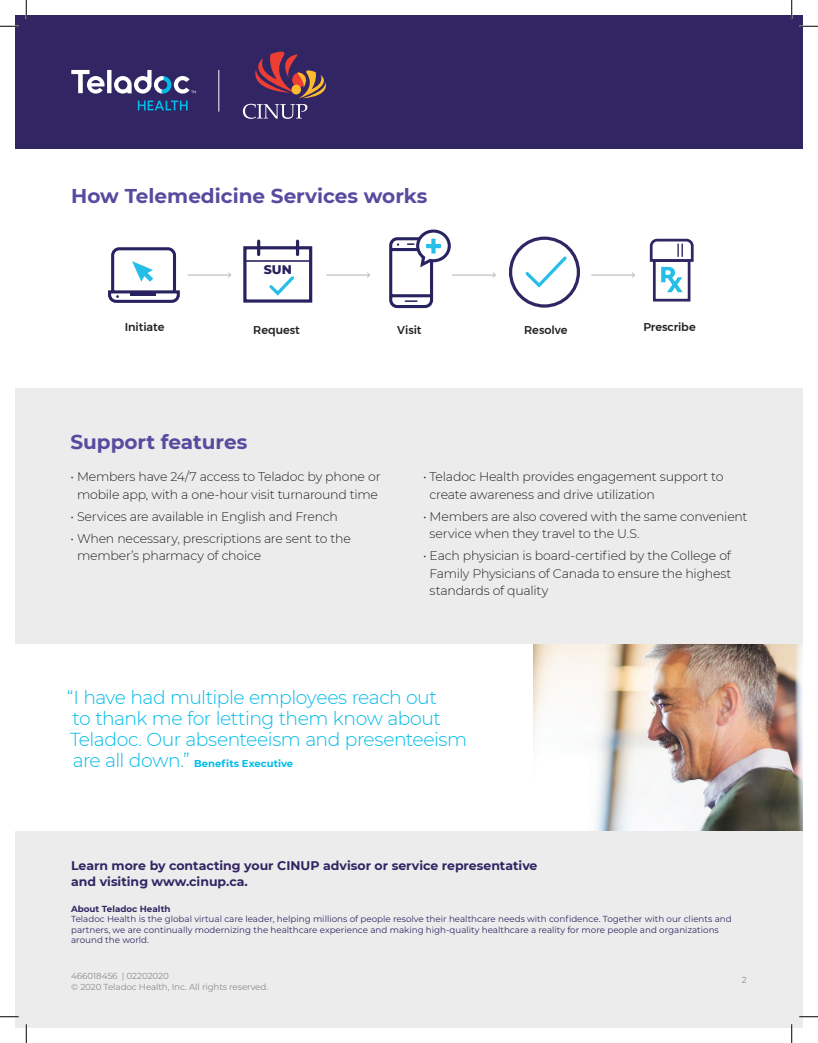
<style>
.page{position:relative;width:818px;height:1043px;background:#fff}
.page>*{position:absolute;margin:0;border:0;box-sizing:border-box;transform-origin:0 0}
.t1{font:700 20px "Montserrat";color:#584b9f}
.t2{font:300 18.75px/21.2px "Montserrat";letter-spacing:-.025em;color:#02bce8}
.t3{font:300 12.5px/17.5px "Montserrat";letter-spacing:-.015em;color:#231f20}
.t4{font:700 12.5px/16.2px "Montserrat";color:#312563}
.t5{font:800 12.5px "Montserrat";color:#272360}
.t6{font:500 11.25px "Montserrat";letter-spacing:-.01em;color:#231f20}
.t7{font:700 10px "Montserrat";letter-spacing:.005em;color:#02bce8}
.t8{font:8.75px/10.5px "Montserrat";color:#312563}
.t9{font:8.75px "Montserrat";letter-spacing:-.01em;color:#898b8e}
.t10{font:700 8.75px "Montserrat";color:#312563}
.s1{font-weight:300;font-size:18.75px}
</style>
<div class="page">
<img style="left:533px;top:644px;width:269px;height:187px">
<div style="left:15px;top:388px;width:787px;height:256px;background:#edecec"></div>
<div style="left:15px;top:831px;width:787px;height:197px;background:#edecec"></div>
<div style="left:15px;top:15px;width:787px;height:133px;background:#312563"></div>
<svg style="left:71px;top:70px;width:125px;height:40px"></svg>
<svg style="left:389px;top:229px;width:62px;height:80px"></svg>
<svg style="left:108px;top:247px;width:72px;height:56px"></svg>
<hr style="left:188px;top:275px;width:43px;height:1px;background:#b1b1b1">
<svg style="left:228px;top:272px;width:3px;height:6px"></svg>
<hr style="left:326px;top:275px;width:43px;height:1px;background:#b1b1b1">
<svg style="left:367px;top:272px;width:3px;height:6px"></svg>
<hr style="left:452px;top:275px;width:43px;height:1px;background:#b1b1b1">
<svg style="left:492px;top:272px;width:4px;height:6px"></svg>
<hr style="left:591px;top:275px;width:43px;height:1px;background:#b1b1b1">
<svg style="left:631px;top:272px;width:4px;height:6px"></svg>
<div style="left:509px;top:236px;width:71px;height:72px;border:3px solid #312563;border-radius:50%"></div>
<svg style="left:525px;top:256px;width:42px;height:32px"></svg>
<svg style="left:257px;top:241px;width:3px;height:13px"></svg>
<svg style="left:296px;top:241px;width:3px;height:13px"></svg>
<svg style="left:269px;top:276px;width:25px;height:20px"></svg>
<hr style="left:246px;top:260px;width:64px;height:2px;background:#272360">
<div style="left:243px;top:246px;width:69px;height:57px;border:3px solid #272360"></div>
<div style="left:653px;top:259px;width:37px;height:42px;border:3px solid #312563"></div>
<svg style="left:649px;top:238px;width:45px;height:54px"></svg>
<hr style="left:218px;top:70px;width:1px;height:42px;background:#fff">
<svg style="left:243px;top:51px;width:83px;height:68px"></svg>
<svg style="left:0;top:25px;width:19px;height:2px"></svg>
<svg style="left:799px;top:25px;width:19px;height:2px"></svg>
<svg style="left:0;top:1016px;width:19px;height:1px"></svg>
<svg style="left:799px;top:1015px;width:19px;height:2px"></svg>
<svg style="left:25px;top:0;width:2px;height:19px"></svg>
<svg style="left:25px;top:1024px;width:2px;height:18px"></svg>
<svg style="left:790px;top:0;width:2px;height:19px"></svg>
<svg style="left:791px;top:1024px;width:1px;height:18px"></svg>
<h1 class="t1" style="left:71px;top:182px;width:357px">How Telemedicine Services works</h1>
<p class="t5" style="left:264px;top:260px;width:30px">SUN</p>
<p class="t6" style="left:125px;top:318px;width:41px">Initiate</p>
<p class="t6" style="left:253px;top:321px;width:48px">Request</p>
<p class="t6" style="left:397px;top:321px;width:26px">Visit</p>
<p class="t6" style="left:524px;top:321px;width:45px">Resolve</p>
<p class="t6" style="left:643px;top:318px;width:54px">Prescribe</p>
<h1 class="t1" style="left:70px;top:427px;width:178px">Support features</h1>
<p class="t3" style="left:71px;top:468px;width:311px;text-align:center">• Members have 24/7 access to Teladoc by phone or mobile app, with a one-hour visit turnaround time</p>
<p class="t3" style="left:71px;top:507px;width:269px">• Services are available in English and French</p>
<p class="t3" style="left:77px;top:529px;width:275px;text-indent:-6px">• When necessary, prescriptions are sent to the member’s pharmacy of choice</p>
<p class="t3" style="left:429px;top:468px;width:295px;text-indent:-6px">• Teladoc Health provides engagement support to create awareness and drive utilization</p>
<p class="t3" style="left:429px;top:507px;width:319px;text-indent:-6px">• Members are also covered with the same convenient service when they travel to the U.S.</p>
<p class="t3" style="left:429px;top:547px;width:303px;text-align:justify;text-indent:-6px">• Each physician is board-certified by the College of Family Physicians of Canada to ensure the highest standards of quality</p>
<h2 class="t2" style="left:67px;top:685px;width:402px">“I have had multiple employees reach out<br>to thank me for letting them know about<br>Teladoc. Our absenteeism and presenteeism</h2>
<p class="t7" style="left:73px;top:756px;width:222px"><span class="s1">are all down.”</span> Benefits Executive</p>
<p class="t4" style="left:71px;top:856px;width:468px">Learn more by contacting your CINUP advisor or service representative and visiting www.cinup.ca.</p>
<p class="t10" style="left:71px;top:902px;width:101px">About Teladoc Health</p>
<p class="t8" style="left:71px;top:913px;width:662px">Teladoc Health is the global virtual care leader, helping millions of people resolve their healthcare needs with confidence. Together with our clients and partners, we are continually modernizing the healthcare experience and making high-quality healthcare a reality for more people and organizations around the world.</p>
<p class="t9" style="left:71px;top:969px;width:99px">466018456 | 02202020</p>
<p class="t9" style="left:741px;top:973px;width:6px">2</p>
<p class="t9" style="left:71px;top:980px;width:198px">© 2020 Teladoc Health, Inc. All rights reserved.</p>
</div>
